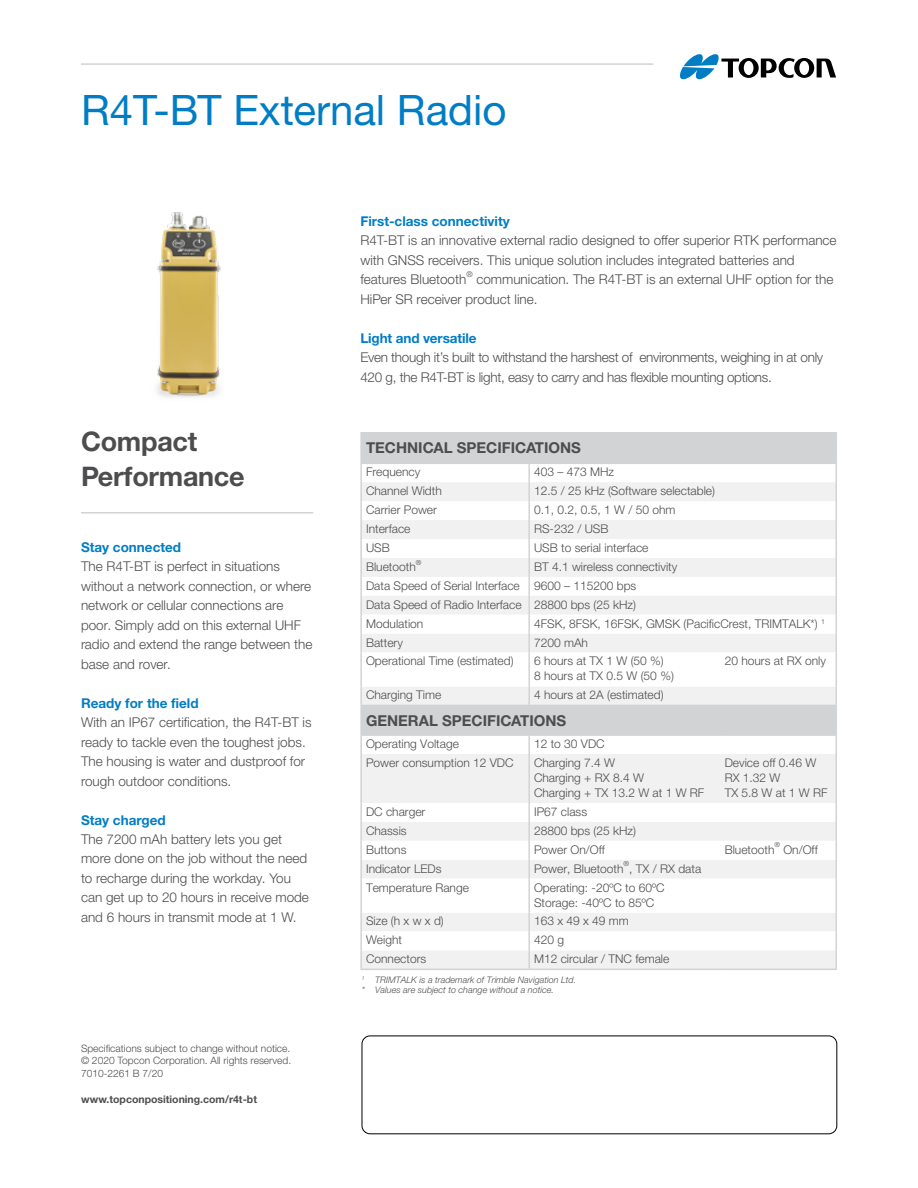
<style>
.page{position:relative;width:918px;height:1188px;background:#fff}
.page>*{position:absolute;margin:0;border:0;box-sizing:border-box;transform-origin:0 0}
.t1{font:42px "Helvetica Neue LTW1 G";color:#007dc5}
.t2{font:700 27px/34.5px "Helvetica Neue LTW1 G";letter-spacing:-.01em;color:#4d4d4f}
.t3{font:700 15px "Helvetica Neue LTW1 G";color:#4d4d4f}
.t4{font:300 13.5px/19.5px "Helvetica Neue LTW1 G";color:#4d4d4f}
.t5{font:300 13.5px/19.5px "Helvetica Neue LTW1 G";letter-spacing:-.02em;color:#4d4d4f}
.t6{font:700 13.5px "Helvetica Neue LTW1 G";color:#007dc5}
.t7{font:300 12px/15px "Helvetica Neue LTW1 G";color:#4d4d4f}
.t8{font:700 10.5px "Helvetica Neue LTW1 G";color:#4d4d4f}
.t9{font:300 10.2px/12.8px "Helvetica Neue LTW1 G";color:#4d4d4f;text-align:justify}
.t10{font:italic 300 9px/10.5px "Helvetica Neue LTW1 G";color:#4d4d4f}
.t11{font:300 7.8px "Helvetica Neue LTW1 G";color:#4d4d4f}
.t12{font:300 7.05px "Helvetica Neue LTW1 G";color:#4d4d4f}
</style>
<div class="page">
<hr style="left:81px;top:63px;width:572px;height:2px;background:#d1d3d4">
<svg style="left:680px;top:54px;width:156px;height:25px"></svg>
<div style="left:362px;top:1036px;width:475px;height:98px;border:1px solid #000;border-radius:8px"></div>
<hr style="left:81px;top:512px;width:232px;height:2px;background:#d1d3d4">
<svg style="left:362px;top:434px;width:474px;height:48px;fill:#d1d3d4"></svg>
<svg style="left:362px;top:482px;width:474px;height:487px;fill:#f1f1f2"></svg>
<svg style="left:362px;top:615px;width:474px;height:335px"></svg>
<hr style="left:360px;top:463px;width:169px;height:1px;background:#d1d3d4">
<hr style="left:529px;top:463px;width:196px;height:1px;background:#d1d3d4">
<hr style="left:725px;top:463px;width:112px;height:1px;background:#d1d3d4">
<hr style="left:360px;top:734px;width:169px;height:2px;background:#d1d3d4">
<hr style="left:529px;top:734px;width:196px;height:2px;background:#d1d3d4">
<hr style="left:725px;top:734px;width:112px;height:2px;background:#d1d3d4">
<hr style="left:360px;top:432px;width:169px;height:2px;background:#d1d3d4">
<hr style="left:360px;top:434px;width:2px;height:29px;background:#d1d3d4">
<hr style="left:529px;top:432px;width:196px;height:2px;background:#d1d3d4">
<hr style="left:725px;top:432px;width:112px;height:2px;background:#d1d3d4">
<svg style="left:360px;top:464px;width:2px;height:189px"></svg>
<svg style="left:528px;top:464px;width:2px;height:189px"></svg>
<hr style="left:360px;top:653px;width:2px;height:33px;background:#d1d3d4">
<hr style="left:528px;top:653px;width:2px;height:33px;background:#d1d3d4">
<svg style="left:360px;top:686px;width:2px;height:19px"></svg>
<svg style="left:528px;top:686px;width:2px;height:19px"></svg>
<hr style="left:360px;top:705px;width:169px;height:1px;background:#d1d3d4">
<hr style="left:360px;top:706px;width:2px;height:28px;background:#d1d3d4">
<hr style="left:529px;top:705px;width:196px;height:1px;background:#d1d3d4">
<hr style="left:725px;top:705px;width:112px;height:1px;background:#d1d3d4">
<svg style="left:360px;top:736px;width:2px;height:18px"></svg>
<svg style="left:528px;top:736px;width:2px;height:18px"></svg>
<hr style="left:360px;top:754px;width:2px;height:49px;background:#d1d3d4">
<hr style="left:528px;top:754px;width:2px;height:49px;background:#d1d3d4">
<svg style="left:360px;top:803px;width:2px;height:76px"></svg>
<svg style="left:528px;top:803px;width:2px;height:76px"></svg>
<hr style="left:360px;top:879px;width:2px;height:34px;background:#d1d3d4">
<hr style="left:528px;top:879px;width:2px;height:34px;background:#d1d3d4">
<svg style="left:360px;top:913px;width:2px;height:56px"></svg>
<svg style="left:528px;top:913px;width:2px;height:56px"></svg>
<hr style="left:360px;top:969px;width:169px;height:1px;background:#d1d3d4">
<hr style="left:529px;top:969px;width:196px;height:1px;background:#d1d3d4">
<hr style="left:725px;top:969px;width:112px;height:1px;background:#d1d3d4">
<svg style="left:836px;top:434px;width:1px;height:219px"></svg>
<hr style="left:836px;top:653px;width:1px;height:33px;background:#d1d3d4">
<svg style="left:836px;top:686px;width:1px;height:68px"></svg>
<hr style="left:836px;top:754px;width:1px;height:49px;background:#d1d3d4">
<svg style="left:836px;top:803px;width:1px;height:76px"></svg>
<hr style="left:836px;top:879px;width:1px;height:34px;background:#d1d3d4">
<svg style="left:836px;top:913px;width:1px;height:56px"></svg>
<img style="left:157px;top:212px;width:64px;height:186px">
<h1 class="t1" style="left:81px;top:84px;width:427px">R4T-BT External Radio</h1>
<h2 class="t2" style="left:81px;top:424px;width:165px">Compact<br>Performance</h2>
<p class="t6" style="left:81px;top:538px;width:102px">Stay connected</p>
<p class="t4" style="left:81px;top:556px;width:233px">The R4T-BT is perfect in situations without a network connection, or where network or cellular connections are poor. Simply add on this external UHF radio and extend the range between the base and rover.</p>
<p class="t6" style="left:81px;top:694px;width:119px">Ready for the field</p>
<p class="t4" style="left:81px;top:712px;width:232px">With an IP67 certification, the R4T-BT is ready to tackle even the toughest jobs.<br>The housing is water and dustproof for rough outdoor conditions.</p>
<p class="t6" style="left:81px;top:811px;width:86px">Stay charged</p>
<p class="t4" style="left:81px;top:829px;width:229px">The 7200 mAh battery lets you get more done on the job without the need to recharge during the workday. You can get up to 20 hours in receive mode and 6 hours in transmit mode at 1 W.</p>
<p class="t9" style="left:81px;top:1042px;width:212px">Specifications subject to change without notice. © 2020 Topcon Corporation. All rights reserved.<br>7010-2261 B 7/20</p>
<p class="t8" style="left:81px;top:1092px;width:178px">www.topconpositioning.com/r4t-bt</p>
<p class="t6" style="left:360px;top:213px;width:151px">First-class connectivity</p>
<p class="t4" style="left:360px;top:231px;width:478px">R4T-BT is an innovative external radio designed to offer superior RTK performance with GNSS receivers. This unique solution includes integrated batteries and features Bluetooth</p>
<p class="t11" style="left:466px;top:269px;width:8px">®</p>
<p class="t4" style="left:360px;top:270px;width:475px;text-indent:116px">communication. The R4T-BT is an external UHF option for the<br>HiPer SR receiver product line.</p>
<p class="t6" style="left:360px;top:329px;width:118px">Light and versatile</p>
<p class="t5" style="left:360px;top:348px;width:464px">Even though it’s built to withstand the harshest of environments, weighing in at only<br>420 g, the R4T-BT is light, easy to carry and has flexible mounting options.</p>
<p class="t3" style="left:366px;top:439px;width:217px">TECHNICAL SPECIFICATIONS</p>
<p class="t7" style="left:366px;top:464px;width:56px">Frequency</p>
<p class="t7" style="left:534px;top:464px;width:82px">403 – 473 MHz</p>
<p class="t7" style="left:366px;top:483px;width:77px">Channel Width</p>
<p class="t7" style="left:534px;top:483px;width:182px">12.5 / 25 kHz (Software selectable)</p>
<p class="t7" style="left:366px;top:502px;width:72px">Carrier Power</p>
<p class="t7" style="left:534px;top:502px;width:143px">0.1, 0.2, 0.5, 1 W / 50 ohm</p>
<p class="t7" style="left:366px;top:521px;width:46px">Interface</p>
<p class="t7" style="left:534px;top:521px;width:76px">RS-232 / USB</p>
<p class="t7" style="left:366px;top:540px;width:25px">USB</p>
<p class="t7" style="left:534px;top:540px;width:116px">USB to serial interface</p>
<p class="t7" style="left:366px;top:559px;width:51px">Bluetooth</p>
<p class="t12" style="left:416px;top:558px;width:7px">®</p>
<p class="t7" style="left:366px;top:557px;width:313px;line-height:18.9px;text-indent:168px">BT 4.1 wireless connectivity Data Speed of Serial Interface 9600 – 115200 bps<br>Data Speed of Radio Interface 28800 bps (25 kHz)<br>Modulation</p>
<p class="t7" style="left:534px;top:616px;width:292px">4FSK, 8FSK, 16FSK, GMSK (PacificCrest, TRIMTALK*) <sup>1</sup></p>
<p class="t7" style="left:366px;top:635px;width:38px">Battery</p>
<p class="t7" style="left:534px;top:635px;width:56px">7200 mAh</p>
<p class="t7" style="left:366px;top:654px;width:149px">Operational Time (estimated)</p>
<p class="t7" style="left:534px;top:654px;width:141px">6 hours at TX 1 W (50 %)<br>8 hours at TX 0.5 W (50 %)</p>
<p class="t7" style="left:725px;top:654px;width:103px">20 hours at RX only</p>
<p class="t7" style="left:366px;top:688px;width:77px">Charging Time</p>
<p class="t7" style="left:534px;top:688px;width:131px">4 hours at 2A (estimated)</p>
<p class="t3" style="left:366px;top:711px;width:202px">GENERAL SPECIFICATIONS</p>
<p class="t7" style="left:366px;top:736px;width:94px">Operating Voltage</p>
<p class="t7" style="left:534px;top:736px;width:72px">12 to 30 VDC</p>
<p class="t7" style="left:366px;top:755px;width:149px">Power consumption 12 VDC</p>
<p class="t7" style="left:534px;top:755px;width:172px">Charging 7.4 W<br>Charging + RX 8.4 W<br>Charging + TX 13.2 W at 1 W RF</p>
<p class="t7" style="left:725px;top:755px;width:104px">Device off 0.46 W<br>RX 1.32 W<br>TX 5.8 W at 1 W RF</p>
<p class="t7" style="left:366px;top:804px;width:61px">DC charger</p>
<p class="t7" style="left:534px;top:804px;width:55px">IP67 class</p>
<p class="t7" style="left:366px;top:823px;width:42px">Chassis</p>
<p class="t7" style="left:534px;top:823px;width:104px">28800 bps (25 kHz)</p>
<p class="t7" style="left:366px;top:842px;width:42px">Buttons</p>
<p class="t7" style="left:534px;top:842px;width:72px">Power On/Off</p>
<p class="t7" style="left:725px;top:842px;width:51px">Bluetooth</p>
<p class="t12" style="left:774px;top:841px;width:7px">®</p>
<p class="t7" style="left:783px;top:842px;width:36px">On/Off</p>
<p class="t12" style="left:624px;top:860px;width:7px">®</p>
<p class="t7" style="left:629px;top:861px;width:74px">, TX / RX data</p>
<p class="t7" style="left:366px;top:861px;width:77px">Indicator LEDs</p>
<p class="t7" style="left:534px;top:861px;width:91px">Power, Bluetooth</p>
<p class="t7" style="left:366px;top:880px;width:104px">Temperature Range</p>
<p class="t7" style="left:534px;top:880px;width:132px">Operating: -20ºC to 60ºC<br>Storage: -40ºC to 85ºC</p>
<p class="t7" style="left:366px;top:914px;width:79px">Size (h x w x d)</p>
<p class="t7" style="left:534px;top:914px;width:96px">163 x 49 x 49 mm</p>
<p class="t7" style="left:366px;top:933px;width:38px">Weight</p>
<p class="t7" style="left:534px;top:933px;width:32px">420 g</p>
<p class="t7" style="left:366px;top:951px;width:62px">Connectors</p>
<p class="t7" style="left:534px;top:951px;width:137px">M12 circular / TNC female</p>
<p class="t10" style="left:362px;top:974px;width:216px"><sup>1</sup> TRIMTALK is a trademark of Trimble Navigation Ltd. * Values are subject to change without a notice.</p>
</div>
